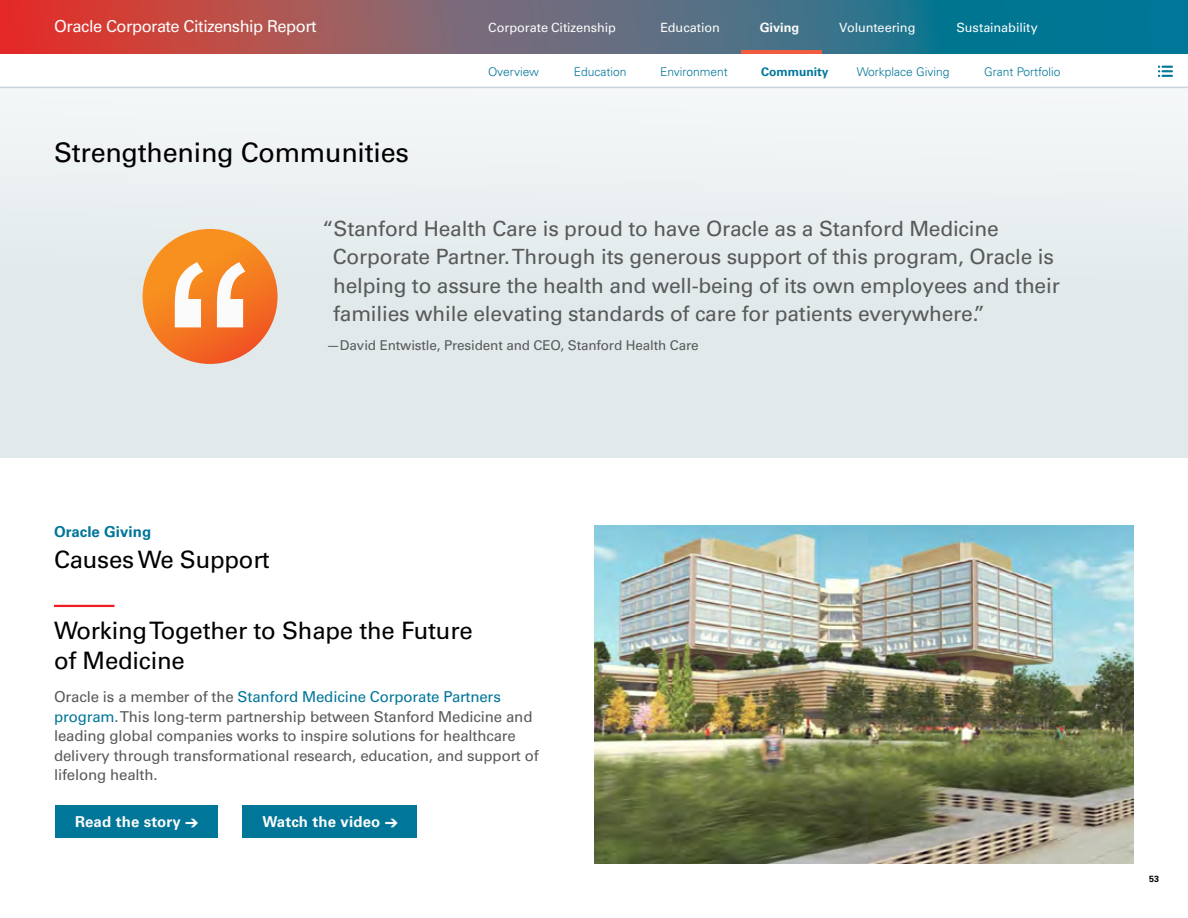
<style>
.page{position:relative;width:1188px;height:918px;background:#fff}
.page>*{position:absolute;margin:0;border:0;box-sizing:border-box;transform-origin:0 0}
.t1{font:27px "Univers LT Std";letter-spacing:-.01em;color:#000}
.t2{font:24px/30px "Univers LT Std";letter-spacing:-.01em;color:#000}
.t3{font:21px/28.5px "Univers LT Std";letter-spacing:-.01em;color:#58595b}
.t4{font:16.5px "Univers LT Std";letter-spacing:-.025em;color:#fbfbfb}
.t5{font:15px/19.5px "Univers LT Std";letter-spacing:-.01em;color:#58595b}
.t6{font:700 15px "Univers LT Std";letter-spacing:.01em;color:#fbfbfb}
.t7{font:700 15px "Univers LT Std";letter-spacing:.005em;color:#007699}
.t8{font:13.5px "Univers LT Std";letter-spacing:-.01em;color:#58595b}
.t9{font:12.75px "Univers LT Std";letter-spacing:-.005em;color:#fbfbfb}
.t10{font:700 12.75px "Univers LT Std";letter-spacing:-.005em;color:#fbfbfb}
.t11{font:300 12px "Univers LT Std";color:#007699}
.t12{font:700 12px "Univers LT Std";color:#007699}
.t13{font:700 9px "Univers LT Std";color:#000}
.s1{color:#007699}
</style>
<div class="page">
<div style="left:0;top:88px;width:1188px;height:370px;background:linear-gradient(to right,#e7edef,#e7edef)"></div>
<img style="left:594px;top:526px;width:540px;height:338px">
<svg style="left:143px;top:229px;width:135px;height:135px;background:#f47b22"></svg>
<svg style="left:175px;top:262px;width:28px;height:65px"></svg>
<svg style="left:217px;top:262px;width:28px;height:65px"></svg>
<hr style="left:54px;top:605px;width:60px;height:2px;background:#ed1d24">
<div style="left:55px;top:805px;width:163px;height:33px;background:#007699"></div>
<div style="left:242px;top:805px;width:175px;height:33px;background:#007699"></div>
<svg style="left:1158px;top:66px;width:15px;height:11px"></svg>
<hr style="left:0;top:87px;width:1188px;height:1px;background:#c5d5d9">
<svg style="left:0;top:0;width:1188px;height:54px;background:#686371"></svg>
<hr style="left:741px;top:51px;width:81px;height:3px;background:#f15b40">
<p class="t4" style="left:54px;top:16px;width:264px">Oracle Corporate Citizenship Report</p>
<p class="t9" style="left:488px;top:20px;width:129px">Corporate Citizenship</p>
<p class="t9" style="left:660px;top:20px;width:61px">Education</p>
<p class="t10" style="left:760px;top:20px;width:41px">Giving</p>
<p class="t9" style="left:839px;top:20px;width:78px">Volunteering</p>
<p class="t9" style="left:956px;top:20px;width:83px">Sustainability</p>
<h1 class="t1" style="left:54px;top:136px;width:357px">Strengthening Communities</h1>
<p class="t11" style="left:488px;top:64px;width:53px">Overview</p>
<p class="t11" style="left:574px;top:64px;width:54px">Education</p>
<p class="t11" style="left:660px;top:64px;width:69px">Environment</p>
<p class="t12" style="left:761px;top:64px;width:69px">Community</p>
<p class="t11" style="left:857px;top:64px;width:94px">Workplace Giving</p>
<p class="t11" style="left:984px;top:64px;width:78px">Grant Portfolio</p>
<p class="t3" style="left:333px;top:214px;width:729px;text-indent:-11px">“Stanford Health Care is proud to have Oracle as a Stanford Medicine Corporate Partner. Through its generous support of this program, Oracle is helping to assure the health and well-being of its own employees and their families while elevating standards of care for patients everywhere.”</p>
<p class="t8" style="left:327px;top:338px;width:374px">—David Entwistle, President and CEO, Stanford Health Care</p>
<p class="t7" style="left:54px;top:523px;width:99px">Oracle Giving</p>
<h2 class="t2" style="left:54px;top:545px;width:217px">Causes We Support</h2>
<h2 class="t2" style="left:54px;top:616px;width:420px">Working Together to Shape the Future of Medicine</h2>
<p class="t5" style="left:54px;top:687px;width:486px">Oracle is a member of the <span class="s1">Stanford Medicine Corporate Partners program</span>. This long-term partnership between Stanford Medicine and leading global companies works to inspire solutions for healthcare delivery through transformational research, education, and support of lifelong health.</p>
<p class="t6" style="left:75px;top:813px;width:107px">Read the story</p>
<p class="t6" style="left:263px;top:813px;width:119px">Watch the video</p>
<p class="t13" style="left:1149px;top:874px;width:12px">53</p>
</div>
